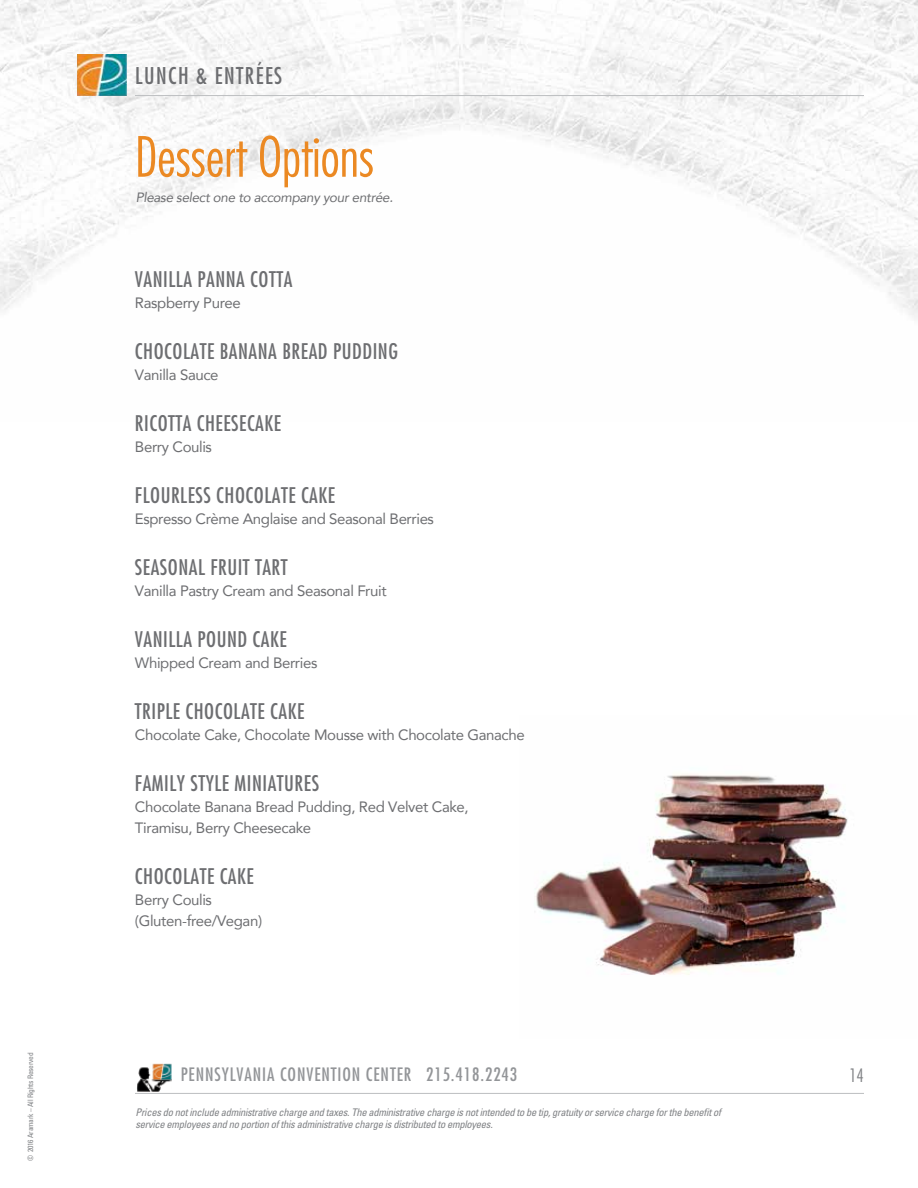
<style>
.page{position:relative;width:918px;height:1188px;background:#fff}
.page>*{position:absolute;margin:0;border:0;box-sizing:border-box;transform-origin:0 0}
.t1{font:300 condensed 54px "Futura";color:#eb8923}
.t2{font:condensed 22.5px "Futura";letter-spacing:.065em;color:#6d6e71}
.t3{font:condensed 21px "Futura";letter-spacing:.025em;color:#6d6e71}
.t4{font:condensed 18px "Futura";letter-spacing:.05em;color:#939598}
.t5{font:300 condensed 18px "Futura";color:#808285}
.t6{font:15px/21px "Avenir";letter-spacing:-.025em;color:#6d6e71}
.t7{font:italic 13.5px "Avenir";letter-spacing:-.025em;color:#6d6e71}
.t8{font:italic condensed 10.5px/12px "Univers";letter-spacing:-.025em;color:#808285}
.t9{font:condensed 7.5px "Univers";letter-spacing:-.025em;color:#808285}
</style>
<div class="page">
<img style="left:0;top:0;width:918px;height:318px">
<img style="left:77px;top:54px;width:50px;height:41px">
<hr style="left:135px;top:95px;width:729px;height:1px;background:#bcbec0">
<img style="left:535px;top:774px;width:313px;height:201px">
<img style="left:137px;top:1063px;width:35px;height:29px">
<hr style="left:135px;top:1093px;width:729px;height:1px;background:#bcbec0">
<p class="t9" style="left:26px;top:1161px;width:110px;rotate:-90deg">© 2016 Aramark – All Rights Reserved</p>
<h2 class="t2" style="left:135px;top:62px;width:148px">LUNCH &amp; ENTRÉES</h2>
<h1 class="t1" style="left:135px;top:123px;width:240px">Dessert Options</h1>
<p class="t7" style="left:136px;top:189px;width:259px">Please select one to accompany your entrée.</p>
<h3 class="t3" style="left:135px;top:266px;width:159px">VANILLA PANNA COTTA</h3>
<p class="t6" style="left:135px;top:292px;width:107px">Raspberry Puree</p>
<h3 class="t3" style="left:135px;top:338px;width:265px">CHOCOLATE BANANA BREAD PUDDING</h3>
<p class="t6" style="left:135px;top:364px;width:85px">Vanilla Sauce</p>
<h3 class="t3" style="left:135px;top:410px;width:148px">RICOTTA CHEESECAKE</h3>
<p class="t6" style="left:135px;top:436px;width:79px">Berry Coulis</p>
<h3 class="t3" style="left:135px;top:482px;width:202px">FLOURLESS CHOCOLATE CAKE</h3>
<p class="t6" style="left:135px;top:508px;width:301px">Espresso Crème Anglaise and Seasonal Berries</p>
<h3 class="t3" style="left:135px;top:554px;width:154px">SEASONAL FRUIT TART</h3>
<p class="t6" style="left:135px;top:580px;width:253px">Vanilla Pastry Cream and Seasonal Fruit</p>
<h3 class="t3" style="left:135px;top:626px;width:153px">VANILLA POUND CAKE</h3>
<p class="t6" style="left:135px;top:652px;width:184px">Whipped Cream and Berries</p>
<h3 class="t3" style="left:135px;top:698px;width:171px">TRIPLE CHOCOLATE CAKE</h3>
<p class="t6" style="left:135px;top:724px;width:391px">Chocolate Cake, Chocolate Mousse with Chocolate Ganache</p>
<h3 class="t3" style="left:135px;top:770px;width:186px">FAMILY STYLE MINIATURES</h3>
<p class="t6" style="left:135px;top:796px;width:335px">Chocolate Banana Bread Pudding, Red Velvet Cake,<br>Tiramisu, Berry Cheesecake</p>
<h3 class="t3" style="left:135px;top:863px;width:120px">CHOCOLATE CAKE</h3>
<p class="t6" style="left:135px;top:889px;width:129px">Berry Coulis (Gluten-free/Vegan)</p>
<p class="t4" style="left:181px;top:1063px;width:338px">PENNSYLVANIA CONVENTION CENTER 215.418.2243</p>
<p class="t5" style="left:849px;top:1064px;width:16px">14</p>
<p class="t8" style="left:136px;top:1106px;width:587px">Prices do not include administrative charge and taxes. The administrative charge is not intended to be tip, gratuity or service charge for the benefit of service employees and no portion of this administrative charge is distributed to employees.</p>
</div>
